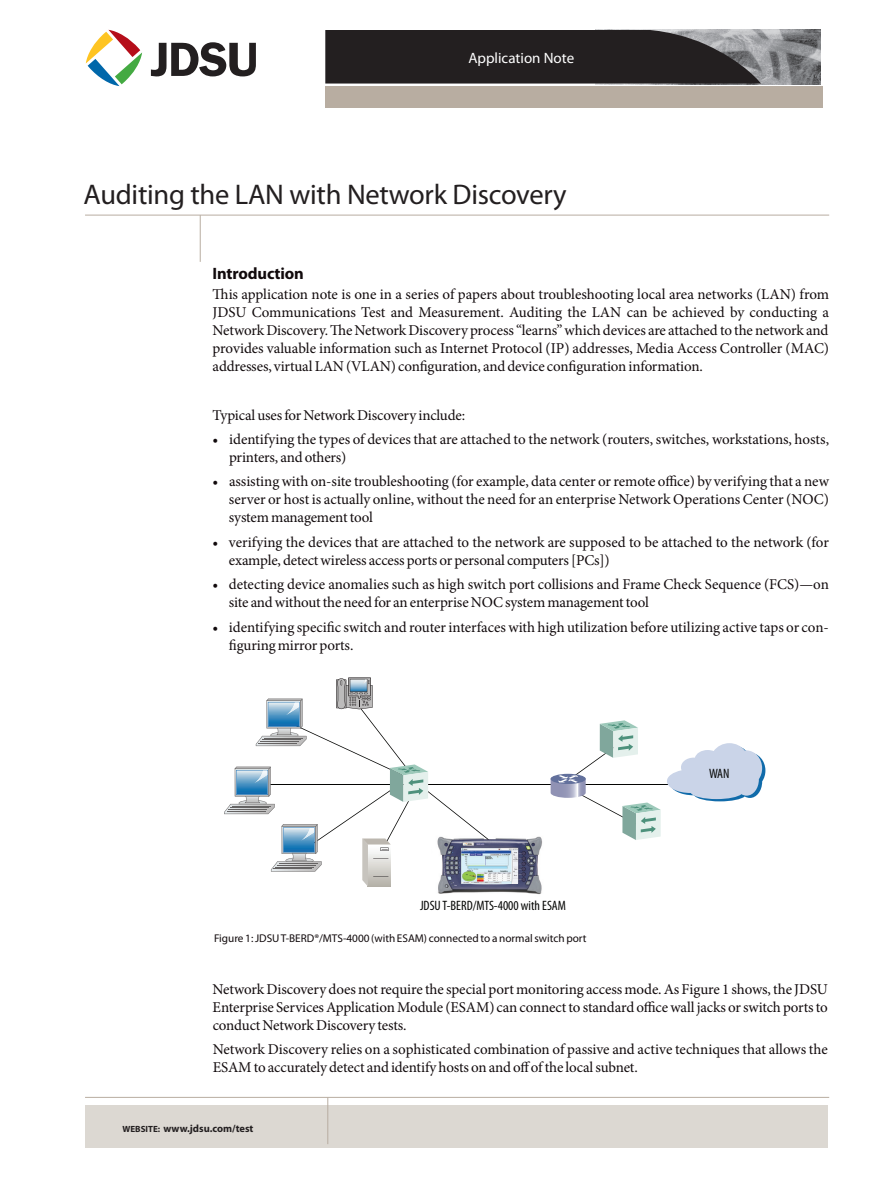
<style>
.page{position:relative;width:893px;height:1188px;background:#fff}
.page>*{position:absolute;margin:0;border:0;box-sizing:border-box;transform-origin:0 0}
.t1{font:28.5px "Myriad Pro";letter-spacing:-.01em;color:#231f20}
.t2{font:700 16.5px "Myriad Pro";letter-spacing:-.01em;color:#110a0c}
.t3{font:15px/18px "Minion Pro";letter-spacing:-.01em;color:#110a0c}
.t4{font:15px "Myriad Pro";color:#fff}
.t5{font:condensed 13.65px "Myriad Pro";color:#040503}
.t6{font:11.25px "Myriad Pro";color:#110a0c}
.t7{font:700 10.5px "Myriad Pro";color:#231f20}
.s1{font-size:9px}
</style>
<div class="page">
<img style="left:595px;top:30px;width:226px;height:54px">
<svg style="left:325px;top:31px;width:436px;height:53px;background:#2f2b2c"></svg>
<svg style="left:86px;top:30px;width:56px;height:56px"></svg>
<svg style="left:151px;top:42px;width:104px;height:34px"></svg>
<hr style="left:85px;top:215px;width:744px;height:1px;background:#b8ada1">
<hr style="left:200px;top:215px;width:1px;height:47px;background:#b8ada1">
<div style="left:85px;top:1106px;width:743px;height:42px;background:#dcd8d2"></div>
<hr style="left:85px;top:1097px;width:744px;height:1px;background:#b8ada1">
<hr style="left:327px;top:1097px;width:1px;height:47px;background:#b8ada1">
<div style="left:325px;top:86px;width:498px;height:22px;background:#b8ada1"></div>
<img style="left:438px;top:836px;width:104px;height:59px">
<img style="left:489px;top:848px;width:29px;height:35px">
<hr style="left:270px;top:784px;width:436px;height:1px;background:#040503">
<svg style="left:667px;top:743px;width:98px;height:58px"></svg>
<svg style="left:551px;top:720px;width:110px;height:120px"></svg>
<svg style="left:224px;top:677px;width:265px;height:210px"></svg>
<p class="t4" style="left:468px;top:49px;width:107px">Application Note</p>
<h1 class="t1" style="left:84px;top:177px;width:484px">Auditing the LAN with Network Discovery</h1>
<p class="t2" style="left:213px;top:262px;width:93px">Introduction</p>
<p class="t3" style="left:213px;top:285px;width:618px;text-align:justify">This application note is one in a series of papers about troubleshooting local area networks (LAN) from JDSU Communications Test and Measurement. Auditing the LAN can be achieved by conducting a Network Discovery. The Network Discovery process “learns” which devices are attached to the network and provides valuable information such as Internet Protocol (IP) addresses, Media Access Controller (MAC) addresses, virtual LAN (VLAN) configuration, and device configuration information.</p>
<p class="t3" style="left:213px;top:406px;width:254px">Typical uses for Network Discovery include:</p>
<p class="t3" style="left:229px;top:430px;width:602px;text-indent:-16px">• identifying the types of devices that are attached to the network (routers, switches, workstations, hosts, printers, and others)</p>
<p class="t3" style="left:229px;top:473px;width:602px;text-align:justify;text-indent:-16px">• assisting with on-site troubleshooting (for example, data center or remote office) by verifying that a new server or host is actually online, without the need for an enterprise Network Operations Center (NOC) system management tool</p>
<p class="t3" style="left:229px;top:533px;width:602px;text-indent:-16px">• verifying the devices that are attached to the network are supposed to be attached to the network (for example, detectwireless access ports or personal computers[PCs])</p>
<p class="t3" style="left:229px;top:575px;width:602px;text-indent:-16px">• detecting device anomalies such as high switch port collisions and Frame Check Sequence (FCS)—on site and without the need for an enterprise NOC system management tool</p>
<p class="t3" style="left:229px;top:618px;width:602px;text-indent:-16px">• identifying specific switch and router interfaces with high utilization before utilizing active taps or con&shy;figuring mirror ports.</p>
<p class="t5" style="left:420px;top:897px;width:147px">JDSU T-BERD/MTS-4000 with ESAM</p>
<p class="t5" style="left:709px;top:765px;width:22px">WAN</p>
<p class="t6" style="left:214px;top:932px;width:374px">Figure 1: JDSU T-BERD®/MTS-4000 (with ESAM) connected to a normal switch port</p>
<p class="t3" style="left:213px;top:980px;width:617px;text-align:justify">NetworkDiscovery does notrequire the special port monitoring access mode.As Figure 1 shows,the JDSU Enterprise ServicesApplicationModule (ESAM) can connectto standard officewall jacks orswitch portsto conduct Network Discovery tests.</p>
<p class="t3" style="left:213px;top:1041px;width:617px">Network Discovery relies on a sophisticated combination of passive and active techniques that allows the<br>ESAM to accurately detect and identify hosts on and off of the local subnet.</p>
<p class="t7" style="left:122px;top:1122px;width:133px"><span class="s1">WEBSITE:</span> www.jdsu.com/test</p>
</div>
